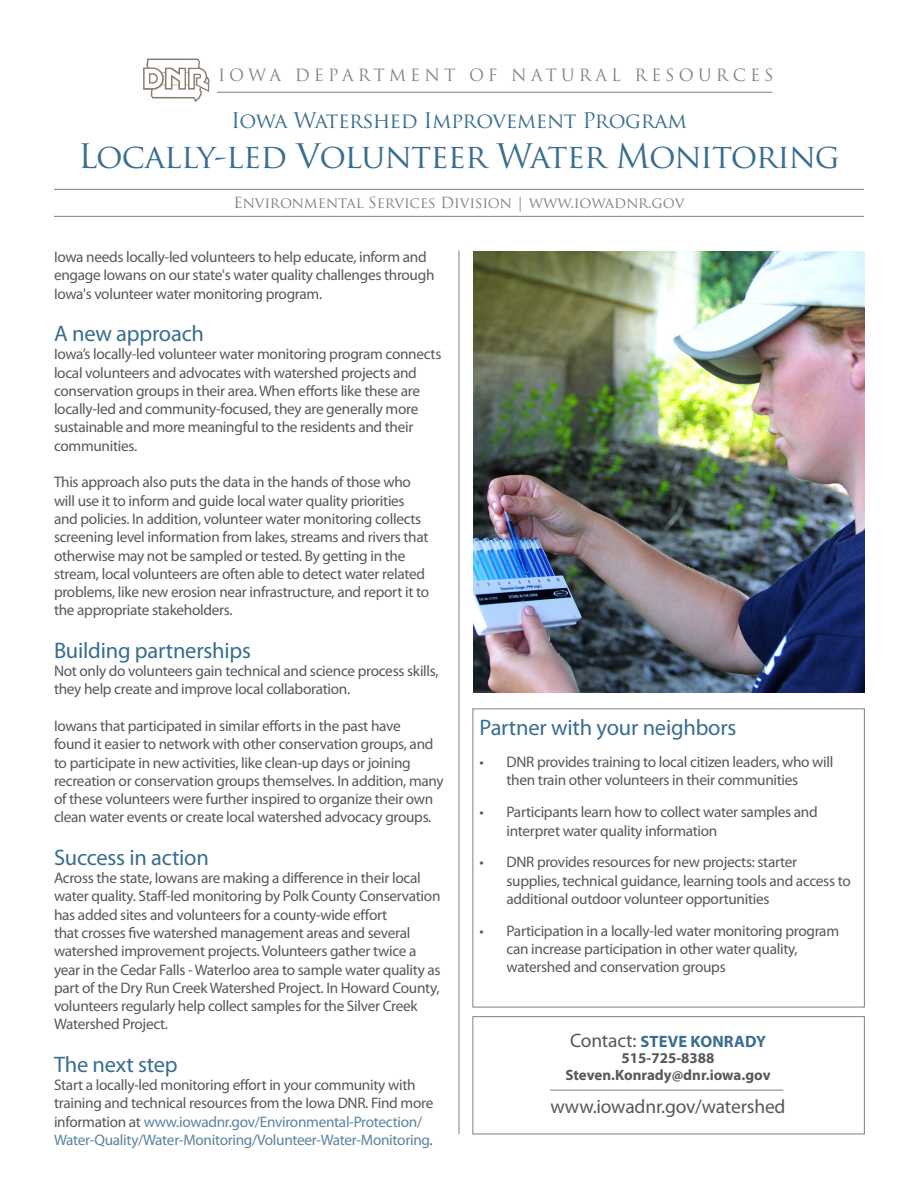
<style>
.page{position:relative;width:918px;height:1188px;background:#fff}
.page>*{position:absolute;margin:0;border:0;box-sizing:border-box;transform-origin:0 0}
.t1{font:33px "Trajan Pro";letter-spacing:-.025em;color:#386e8f}
.t2{font:22.5px "Myriad Pro";letter-spacing:-.01em;color:#386e8f}
.t3{font:21px "Trajan Pro";letter-spacing:-.025em;color:#386e8f}
.t4{font:19.5px "Myriad Pro";letter-spacing:-.01em;color:#57585a}
.t5{font:16.5px "Trajan Pro";letter-spacing:.25em;color:#808285}
.t6{font:700 16.5px "Myriad Pro";letter-spacing:.01em;color:#386e8f}
.t7{font:15.3px/18.3px "Myriad Pro";letter-spacing:-.02em;color:#57585a}
.t8{font:15px "Trajan Pro";letter-spacing:-.01em;color:#808285}
.t9{font:700 15px/16.5px "Myriad Pro";color:#57585a;text-align:center}
.s1{color:#5983a2}
.s2{font-weight:400;font-size:19.5px;color:#57585a}
</style>
<div class="page">
<hr style="left:54px;top:189px;width:810px;height:1px;background:#887f6f">
<hr style="left:54px;top:216px;width:810px;height:1px;background:#887f6f">
<hr style="left:217px;top:92px;width:556px;height:1px;background:#887f6f">
<svg style="left:143px;top:59px;width:67px;height:43px"></svg>
<hr style="left:459px;top:251px;width:1px;height:883px;background:#887f6f">
<hr style="left:550px;top:1090px;width:233px;height:1px;background:#887f6f">
<div style="left:472px;top:1016px;width:393px;height:118px;border:1px solid #887f6f"></div>
<div style="left:472px;top:708px;width:393px;height:299px;border:1px solid #887f6f"></div>
<img style="left:473px;top:252px;width:392px;height:440px">
<p class="t5" style="left:218px;top:65px;width:557px">IOWA DEPARTMENT OF NATURAL RESOURCES</p>
<p class="t3" style="left:231px;top:107px;width:457px">Iowa Watershed Improvement Program</p>
<p class="t1" style="left:78px;top:135px;width:763px">Locally-led Volunteer Water Monitoring</p>
<p class="t8" style="left:234px;top:193px;width:452px">Environmental Services Division | www.iowadnr.gov</p>
<p class="t7" style="left:54px;top:248px;width:382px">Iowa needs locally-led volunteers to help educate, inform and engage Iowans on our state's water quality challenges through<br>Iowa's volunteer water monitoring program.</p>
<p class="t2" style="left:54px;top:320px;width:152px">A new approach</p>
<p class="t7" style="left:54px;top:345px;width:389px">Iowa’s locally-led volunteer water monitoring program connects local volunteers and advocates with watershed projects and conservation groups in their area. When efforts like these are locally-led and community-focused, they are generally more sustainable and more meaningful to the residents and their communities.</p>
<p class="t7" style="left:54px;top:473px;width:377px">This approach also puts the data in the hands of those who will use it to inform and guide local water quality priorities and policies. In addition, volunteer water monitoring collects screening level information from lakes, streams and rivers that otherwise may not be sampled or tested. By getting in the stream, local volunteers are often able to detect water related problems, like new erosion near infrastructure, and report it to the appropriate stakeholders.</p>
<p class="t2" style="left:54px;top:636px;width:198px">Building partnerships</p>
<p class="t7" style="left:54px;top:662px;width:386px">Not only do volunteers gain technical and science process skills, they help create and improve local collaboration.</p>
<p class="t7" style="left:54px;top:716px;width:391px">Iowans that participated in similar efforts in the past have<br>found it easier to network with other conservation groups, and to participate in new activities, like clean-up days or joining recreation or conservation groups themselves. In addition, many of these volunteers were further inspired to organize their own clean water events or create local watershed advocacy groups.</p>
<p class="t2" style="left:54px;top:843px;width:156px">Success in action</p>
<p class="t7" style="left:54px;top:869px;width:388px">Across the state, Iowans are making a difference in their local water quality. Staff-led monitoring by Polk County Conservation has added sites and volunteers for a county-wide effort<br>that crosses five watershed management areas and several watershed improvement projects. Volunteers gather twice a year in the Cedar Falls - Waterloo area to sample water quality as part of the Dry Run Creek Watershed Project. In Howard County, volunteers regularly help collect samples for the Silver Creek Watershed Project.</p>
<p class="t2" style="left:54px;top:1050px;width:125px">The next step</p>
<p class="t7" style="left:54px;top:1076px;width:381px">Start a locally-led monitoring effort in your community with training and technical resources from the Iowa DNR. Find more information at <span class="s1">www.iowadnr.gov/Environmental-Protection/ Water-Quality/Water-Monitoring/Volunteer-Water-Monitoring</span>.</p>
<p class="t2" style="left:480px;top:714px;width:258px">Partner with your neighbors</p>
<p class="t7" style="left:480px;top:753px;width:355px;text-align:center">• DNR provides training to local citizen leaders, who will then train other volunteers in their communities</p>
<p class="t7" style="left:507px;top:803px;width:313px;text-indent:-27px">• Participants learn how to collect water samples and interpret water quality information</p>
<p class="t7" style="left:507px;top:853px;width:346px;text-indent:-27px">• DNR provides resources for new projects: starter supplies, technical guidance, learning tools and access to additional outdoor volunteer opportunities</p>
<p class="t7" style="left:507px;top:921px;width:334px;text-indent:-27px">• Participation in a locally-led water monitoring program can increase participation in other water quality, watershed and conservation groups</p>
<p class="t6" style="left:570px;top:1031px;width:197px"><span class="s2">Contact:</span> STEVE KONRADY</p>
<p class="t9" style="left:566px;top:1050px;width:207px">515-725-8388<br>Steven.Konrady@dnr.iowa.gov</p>
<p class="t4" style="left:551px;top:1094px;width:237px">www.iowadnr.gov/watershed</p>
</div>
